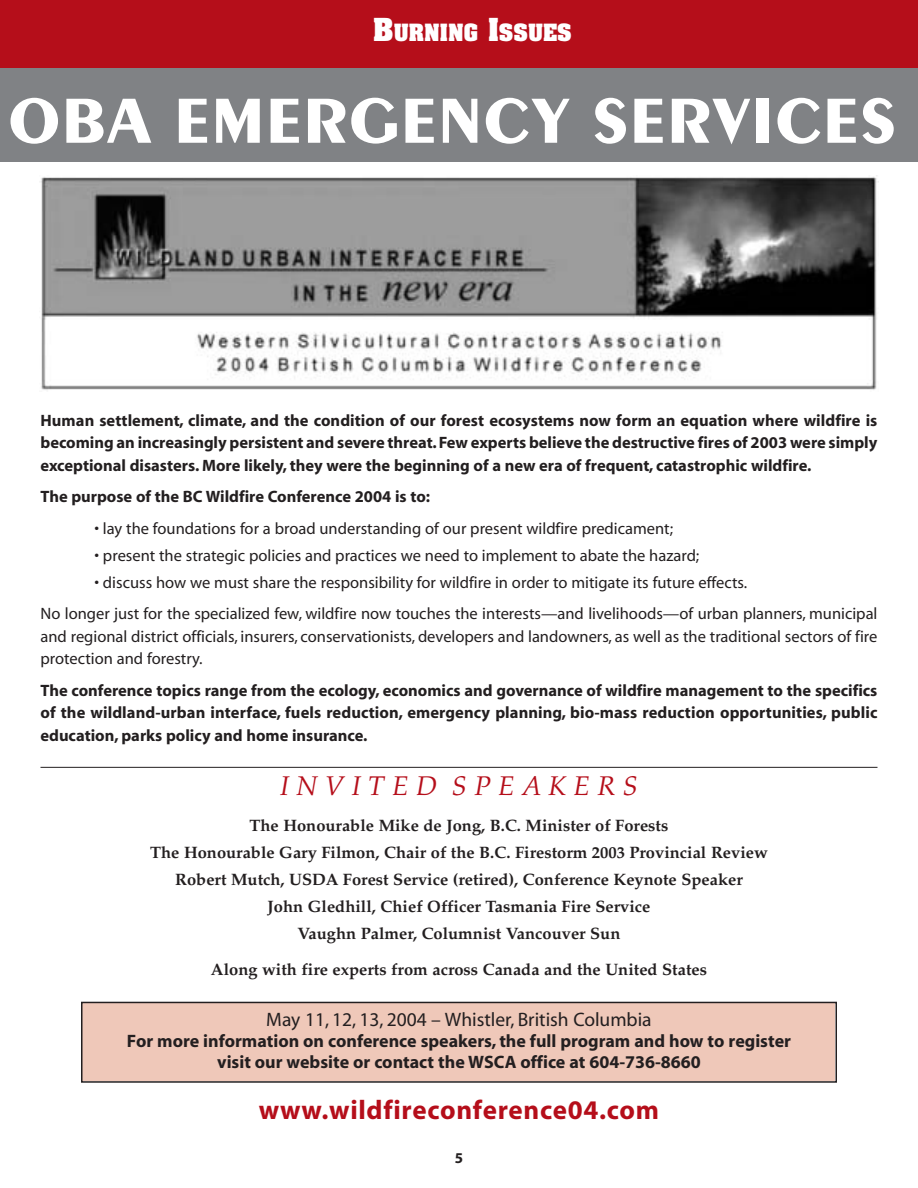
<style>
.page{position:relative;width:918px;height:1188px;background:#fff}
.page>*{position:absolute;margin:0;border:0;box-sizing:border-box;transform-origin:0 0}
.t1{font:700 66px "Peignot D";letter-spacing:.045em;color:#fff}
.t2{font:700 27px "Myriad";letter-spacing:.03em;color:#b50e1a}
.t3{font:italic 27px "Palatino";color:#b50e1a}
.t4{font:700 20.25px "Aachen";color:#fff}
.t5{font:19.5px "Myriad";color:#231f20}
.t6{font:700 18px/21px "Myriad";color:#231f20;text-align:center}
.t7{font:700 16.5px/22.5px "Myriad";color:#231f20;text-align:justify}
.t8{font:16.5px/31.5px "Myriad";color:#231f20}
.t9{font:700 16.5px/27px "Palatino";color:#231f20;text-align:center}
.t10{font:700 15px "Myriad";color:#231f20}
.s1{font-size:27px}
</style>
<div class="page">
<div style="left:0;top:68px;width:918px;height:94px;background:#808285"></div>
<div style="left:0;top:0;width:918px;height:68px;background:#b50e1a"></div>
<hr style="left:40px;top:767px;width:838px;height:1px;background:#231f20">
<div style="left:82px;top:1003px;width:754px;height:78px;background:#efc8b9"></div>
<div style="left:81px;top:1002px;width:756px;height:81px;border:2px solid #231f20"></div>
<img style="left:40px;top:177px;width:839px;height:213px">
<p class="t4" style="left:373px;top:24px;width:200px"><span class="s1">B</span>URNING <span class="s1">I</span>SSUES</p>
<h1 class="t1" style="left:9px;top:94px;width:888px">OBA EMERGENCY SERVICES</h1>
<p class="t7" style="left:40px;top:410px;width:838px">Human settlement, climate, and the condition of our forest ecosystems now form an equation where wildfire is becoming an increasingly persistent and severe threat. Few experts believe the destructive fires of 2003 were simply exceptional disasters. More likely, they were the beginning of a new era of frequent, catastrophic wildfire.</p>
<p class="t7" style="left:40px;top:487px;width:391px">The purpose of the BC Wildfire Conference 2004 is to:</p>
<p class="t8" style="left:94px;top:514px;width:580px">• lay the foundations for a broad understanding of our present wildfire predicament;</p>
<p class="t8" style="left:94px;top:541px;width:606px">• present the strategic policies and practices we need to implement to abate the hazard;</p>
<p class="t8" style="left:40px;top:568px;width:839px;text-indent:54px">• discuss how we must share the responsibility for wildfire in order to mitigate its future effects.<br>No longer just for the specialized few, wildfire now touches the interests—and livelihoods—of urban planners, municipal</p>
<p class="t8" style="left:40px;top:626px;width:838px;line-height:22.5px">and regional district officials, insurers, conservationists, developers and landowners, as well as the traditional sectors of fire protection and forestry.</p>
<p class="t7" style="left:40px;top:680px;width:838px">The conference topics range from the ecology, economics and governance of wildfire management to the specifics of the wildland-urban interface, fuels reduction, emergency planning, bio-mass reduction opportunities, public education, parks policy and home insurance.</p>
<h2 class="t3" style="left:280px;top:775px;width:359px">I N V I T E D S P E AK E R S</h2>
<p class="t9" style="left:150px;top:813px;width:619px">The Honourable Mike de Jong, B.C. Minister of Forests<br>The Honourable Gary Filmon, Chair of the B.C. Firestorm 2003 Provincial Review Robert Mutch, USDA Forest Service (retired), Conference Keynote Speaker<br>John Gledhill, Chief Officer Tasmania Fire Service<br>Vaughn Palmer, Columnist Vancouver Sun</p>
<p class="t9" style="left:211px;top:957px;width:498px">Along with fire experts from across Canada and the United States</p>
<p class="t5" style="left:266px;top:1013px;width:387px">May 11, 12, 13, 2004 – Whistler, British Columbia</p>
<p class="t6" style="left:127px;top:1032px;width:666px">For more information on conference speakers, the full program and how to register visit our website or contact the WSCA office at 604-736-8660</p>
<h2 class="t2" style="left:259px;top:1100px;width:402px">www.wildfireconference04.com</h2>
<p class="t10" style="left:455px;top:1152px;width:10px">5</p>
</div>
